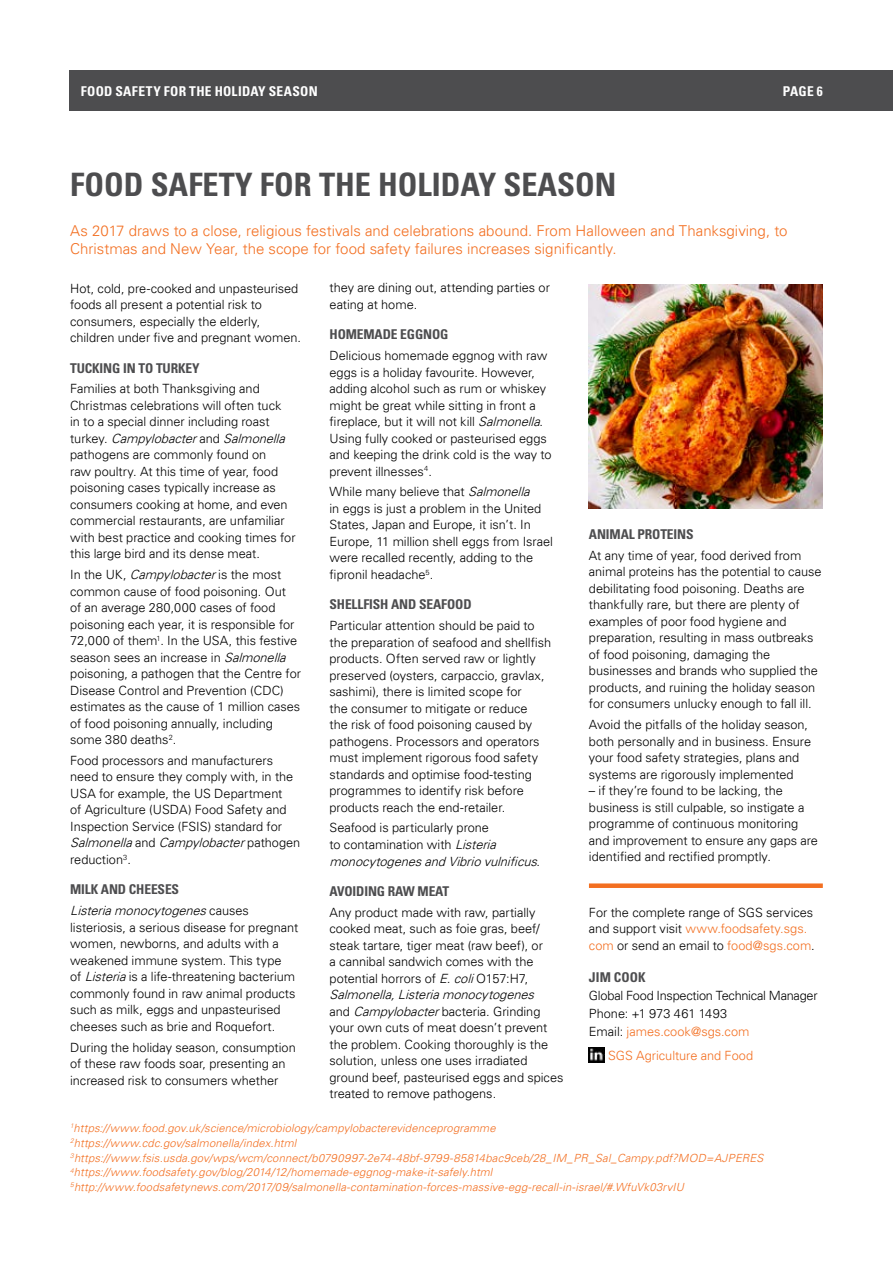
<style>
.page{position:relative;width:893px;height:1263px;background:#fff}
.page>*{position:absolute;margin:0;border:0;box-sizing:border-box;transform-origin:0 0}
.t1{font:700 condensed 32.25px "Univers LT";color:#4d4d4f}
.t2{font:300 15px/18px "Univers LT";color:#f36f21}
.t3{font:700 condensed 13.5px "Univers LT";letter-spacing:-.01em;color:#4d4d4f}
.t4{font:700 condensed 13.5px "Univers LT";letter-spacing:.02em;color:#fff}
.t5{font:700 condensed 13.5px "Univers LT";color:#fff}
.t6{font:300 12.75px/16.5px "Univers LT";letter-spacing:-.005em;color:#000}
.t7{font:300 12.75px "Univers LT";color:#f36f21}
.t8{font:italic 300 11.25px/14.7px "Univers LT";letter-spacing:.015em;color:#f36f21}
.s1{font-style:italic}
.s2{color:#f36f21}
</style>
<div class="page">
<div style="left:70px;top:70px;width:823px;height:41px;background:#4d4d4f"></div>
<div style="left:589px;top:883px;width:234px;height:5px;background:#f36f21"></div>
<img style="left:589px;top:1047px;width:16px;height:15px">
<img style="left:589px;top:284px;width:234px;height:225px">
<p class="t4" style="left:81px;top:83px;width:238px">FOOD SAFETY FOR THE HOLIDAY SEASON</p>
<p class="t5" style="left:783px;top:83px;width:42px">PAGE 6</p>
<h1 class="t1" style="left:70px;top:164px;width:548px">FOOD SAFETY FOR THE HOLIDAY SEASON</h1>
<p class="t2" style="left:70px;top:222px;width:719px">As 2017 draws to a close, religious festivals and celebrations abound. From Halloween and Thanksgiving, to<br>Christmas and New Year, the scope for food safety failures increases significantly.</p>
<p class="t6" style="left:70px;top:280px;width:232px">Hot, cold, pre-cooked and unpasteurised foods all present a potential risk to consumers, especially the elderly, children under five and pregnant women.</p>
<p class="t3" style="left:70px;top:360px;width:131px">TUCKING IN TO TURKEY</p>
<p class="t6" style="left:70px;top:381px;width:227px">Families at both Thanksgiving and Christmas celebrations will often tuck<br>in to a special dinner including roast<br>t u r k e y . <span class="s1">Campylobacter</span>a n d <span class="s1">Salmonella </span>pathogens are commonly found on<br>raw poultry. At this time of year, food poisoning cases typically increase as consumers cooking at home, and even commercial restaurants, are unfamiliar with best practice and cooking times for this large bird and its dense meat.</p>
<p class="t6" style="left:70px;top:566px;width:232px">I n t h e U K , <span class="s1">Campylobacter</span>i s t h e m o s t common cause of food poisoning. Out<br>of an average 280,000 cases of food poisoning each year, it is responsible for 72,000 of them<sup>1</sup>. In the USA, this festive season sees an increase in <span class="s1">Salmonella </span>poisoning, a pathogen that the Centre for Disease Control and Prevention (CDC) estimates as the cause of 1 million cases of food poisoning annually, including some 380 deaths<sup>2</sup>.</p>
<p class="t6" style="left:70px;top:752px;width:232px">Food processors and manufacturers need to ensure they comply with, in the USA for example, the US Department<br>of Agriculture (USDA) Food Safety and Inspection Service (FSIS) standard for <span class="s1">Salmonella</span>a n d <span class="s1">Campylobacter</span>p a t h o g e n reduction<sup>3</sup>.</p>
<p class="t3" style="left:70px;top:881px;width:110px">MILK AND CHEESES</p>
<p class="t6" style="left:70px;top:902px;width:230px"><span class="s1">Listeriamonocytogenes</span>c a u s e s listeriosis, a serious disease for pregnant women, newborns, and adults with a weakened immune system. This type<br>of <span class="s1">Listeria</span>is a life-threatening bacterium commonly found in raw animal products such as milk, eggs and unpasteurised cheeses such as brie and Roquefort.</p>
<p class="t6" style="left:70px;top:1039px;width:227px">During the holiday season, consumption of these raw foods soar, presenting an increased risk to consumers whether</p>
<p class="t6" style="left:330px;top:280px;width:222px">they are dining out, attending parties or eating at home.</p>
<p class="t3" style="left:330px;top:326px;width:120px">HOMEMADE EGGNOG</p>
<p class="t6" style="left:330px;top:347px;width:224px">Delicious homemade eggnog with raw eggs is a holiday favourite. However, adding alcohol such as rum or whiskey might be great while sitting in front a fireplace, but it will not kill <span class="s1">Salmonella</span>.<br>Using fully cooked or pasteurised eggs and keeping the drink cold is the way to prevent illnesses<sup>4</sup>.</p>
<p class="t6" style="left:330px;top:484px;width:225px">While many believe that <span class="s1">Salmonella<br></span>in eggs is just a problem in the United States, Japan and Europe, it isn’t. In Europe, 11 million shell eggs from Israel were recalled recently, adding to the fipronil headache<sup>5</sup>.</p>
<p class="t3" style="left:330px;top:596px;width:144px">SHELLFISH AND SEAFOOD</p>
<p class="t6" style="left:330px;top:617px;width:223px">Particular attention should be paid to the preparation of seafood and shellfish products. Often served raw or lightly preserved (oysters, carpaccio, gravlax, sashimi), there is limited scope for<br>the consumer to mitigate or reduce<br>the risk of food poisoning caused by pathogens. Processors and operators must implement rigorous food safety standards and optimise food-testing programmes to identify risk before products reach the end-retailer.</p>
<p class="t6" style="left:330px;top:820px;width:213px">Seafood is particularly prone<br>to contamination with <span class="s1">Listeria monocytogenesandVibriovulnificus</span>.</p>
<p class="t3" style="left:330px;top:883px;width:121px">AVOIDING RAW MEAT</p>
<p class="t6" style="left:330px;top:904px;width:235px">Any product made with raw, partially cooked meat, such as foie gras, beef/ steak tartare, tiger meat (raw beef), or<br>a cannibal sandwich comes with the potential horrors of <span class="s1">E.coli</span>O157:H7, <span class="s1">Salmonella,Listeriamonocytogenes<br></span>and <span class="s1">Campylobacter</span>bacteria. Grinding your own cuts of meat doesn’t prevent the problem. Cooking thoroughly is the solution, unless one uses irradiated ground beef, pasteurised eggs and spices treated to remove pathogens.</p>
<p class="t3" style="left:589px;top:526px;width:106px">ANIMAL PROTEINS</p>
<p class="t6" style="left:589px;top:547px;width:234px">At any time of year, food derived from animal proteins has the potential to cause debilitating food poisoning. Deaths are thankfully rare, but there are plenty of examples of poor food hygiene and preparation, resulting in mass outbreaks of food poisoning, damaging the businesses and brands who supplied the products, and ruining the holiday season for consumers unlucky enough to fall ill.</p>
<p class="t6" style="left:589px;top:716px;width:224px">Avoid the pitfalls of the holiday season, both personally and in business. Ensure your food safety strategies, plans and systems are rigorously implemented</p>
<p class="t6" style="left:589px;top:782px;width:230px">– if they’re found to be lacking, the business is still culpable, so instigate a programme of continuous monitoring and improvement to ensure any gaps are identified and rectified promptly.</p>
<p class="t6" style="left:589px;top:904px;width:227px">For the complete range of SGS services and support visit <span class="s2">www.foodsafety.sgs. com</span> or send an email to <span class="s2">food@sgs.com</span>.</p>
<p class="t3" style="left:589px;top:969px;width:58px">JIM COOK</p>
<p class="t6" style="left:589px;top:987px;width:230px;line-height:18px">Global Food Inspection Technical Manager<br>Phone: +1 973 461 1493<br>Email: <span class="s2">james.cook@sgs.com</span></p>
<p class="t7" style="left:608px;top:1048px;width:147px">SGS Agriculture and Food</p>
<p class="t8" style="left:70px;top:1121px;width:695px"><sup>1</sup>https://www.food.gov.uk/science/microbiology/campylobacterevidenceprogramme<br><sup>2</sup>https://www.cdc.gov/salmonella/index.html <sup>3</sup>https://www.fsis.usda.gov/wps/wcm/connect/b0790997-2e74-48bf-9799-85814bac9ceb/28_IM_PR_Sal_Campy.pdf?MOD=AJPERES <sup>4</sup>https://www.foodsafety.gov/blog/2014/12/homemade-eggnog-make-it-safely.html <sup>5</sup>http://www.foodsafetynews.com/2017/09/salmonella-contamination-forces-massive-egg-recall-in-israel/#.WfuVk03rvIU</p>
</div>
